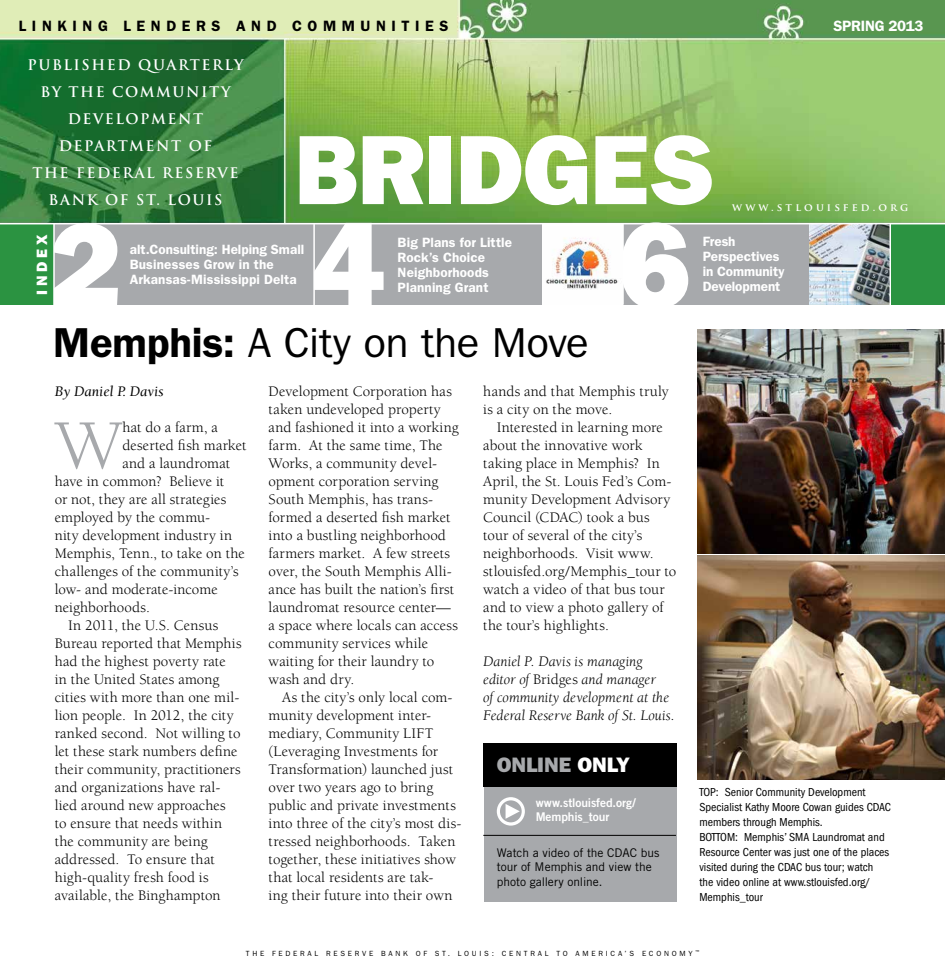
<style>
.page{position:relative;width:945px;height:972px;background:#fff}
.page>*{position:absolute;margin:0;border:0;box-sizing:border-box;transform-origin:0 0}
.t1{font:123px "ITC Franklin Gothic Std Hvy";color:#fff}
.t2{font:99px "ITC Franklin Gothic Std Hvy";color:#fff}
.t3{font:71.7px "Berkeley Std";color:#a7a9ac}
.t4{font:42px "ITC Franklin Gothic Std";letter-spacing:-.005em;color:#000}
.t5{font:21px "ITC Franklin Gothic Std Hvy";color:#a7a9ac}
.t6{font:15px/18px "Berkeley Std";letter-spacing:.005em;color:#000}
.t7{font:italic 15px/18px "Berkeley Std";color:#000}
.t8{font:600 15px "ITC Franklin Gothic Std";letter-spacing:.37em;color:#000}
.t9{font:italic 15px "Berkeley Std";color:#000}
.t10{font:600 15px "ITC Franklin Gothic Std";letter-spacing:-.02em;color:#fff}
.t11{font:15px "ITC Franklin Gothic Std Hvy";letter-spacing:.26em;color:#fff}
.t12{font:700 14.25px "Trajan Pro";letter-spacing:.11em;color:#fff}
.t13{font:600 13.5px/15px "ITC Franklin Gothic Std";letter-spacing:.005em;color:#fff}
.t14{font:condensed 12px/15px "ITC Franklin Gothic Std";color:#000}
.t15{font:12px/14.4px "Trade Gothic LT Std";color:#000}
.t16{font:12px/14.4px "Trade Gothic LT Std Bd 2";letter-spacing:-.005em;color:#fff}
.t17{font:700 10.5px "Trajan Pro";letter-spacing:.295em;color:#fff}
.t18{font:7.5px "ITC Franklin Gothic Std";letter-spacing:.37em;color:#000}
.s1{font-weight:600}
.s2{font-style:normal}
.s3{color:#fff}
</style>
<div class="page">
<img style="left:0;top:0;width:945px;height:223px">
<div style="left:40px;top:224px;width:851px;height:81px;background:#a7a9ac"></div>
<img style="left:542px;top:226px;width:80px;height:79px">
<img style="left:809px;top:225px;width:81px;height:80px">
<img style="left:698px;top:330px;width:247px;height:224px">
<img style="left:698px;top:556px;width:247px;height:224px">
<div style="left:483px;top:744px;width:193px;height:43px;background:#000"></div>
<div style="left:484px;top:787px;width:192px;height:115px;background:#a7a9ac"></div>
<hr style="left:483px;top:835px;width:193px;height:1px;background:#000">
<svg style="left:497px;top:797px;width:28px;height:29px"></svg>
<div style="left:0;top:224px;width:54px;height:81px;background:#2b9341"></div>
<div style="left:891px;top:224px;width:54px;height:81px;background:#2b9341"></div>
<hr style="left:890px;top:224px;width:1px;height:82px;background:#fff">
<hr style="left:53px;top:223px;width:2px;height:83px;background:#fff">
<hr style="left:622px;top:224px;width:2px;height:81px;background:#fff">
<hr style="left:313px;top:224px;width:2px;height:81px;background:#fff">
<p class="t8" style="left:19px;top:17px;width:431px">Linking Lenders And Communities</p>
<p class="t10" style="left:834px;top:17px;width:91px">spring 2013</p>
<p class="t12" style="left:27px;top:56px;width:218px">PUBLISHED QUARTERLY</p>
<p class="t12" style="left:40px;top:83px;width:192px">BY THE COMMUNITY</p>
<p class="t12" style="left:68px;top:110px;width:51px">Development</p>
<p class="t12" style="left:59px;top:137px;width:155px">DEPARTMENT OF</p>
<p class="t12" style="left:33px;top:164px;width:207px">THE FEDERAL RESERVE</p>
<p class="t12" style="left:49px;top:191px;width:175px">BANK OF ST. LOUIS</p>
<h2 class="t2" style="left:294px;top:112px;width:422px">BRIDGES</h2>
<p class="t17" style="left:732px;top:201px;width:178px">www.stlouisfed.org</p>
<h1 class="t1" style="left:49px;top:194px;width:75px">2</h1>
<h1 class="t1" style="left:312px;top:194px;width:75px">4</h1>
<p class="t11" style="left:33px;top:295px;width:62px;rotate:-90deg">INDEX</p>
<p class="t13" style="left:130px;top:242px;width:176px">alt.Consulting: Helping Small<br>Businesses Grow in the<br>Arkansas-Mississippi Delta</p>
<p class="t13" style="left:398px;top:235px;width:116px">Big Plans for Little<br>Rock’s Choice<br>Neighborhoods<br>Planning Grant</p>
<h1 class="t1" style="left:618px;top:194px;width:75px">6</h1>
<h3 class="t4" style="left:53px;top:318px;width:537px"><span class="s1">Memphis:</span> A CITY ON THE MOVE</h3>
<p class="t9" style="left:55px;top:383px;width:111px">By Daniel P. Davis</p>
<h3 class="t3" style="left:55px;top:407px;width:69px">W</h3>
<p class="t6" style="left:122px;top:419px;width:97px">hat do a farm, a</p>
<p class="t6" style="left:269px;top:383px;width:192px">Development Corporation has taken undeveloped property and fashioned it into a working farm. At the same time, The<br>Works, a community devel&shy;opment corporation serving<br>South Memphis, has trans&shy;formed a deserted fish market into a bustling neighborhood farmers market. A few streets over, the South Memphis Alli&shy;ance has built the nation’s first laundromat resource center— a space where locals can access community services while waiting for their laundry to wash and dry.</p>
<p class="t6" style="left:269px;top:689px;width:194px;text-indent:14px">As the city’s only local com&shy;munity development inter&shy;mediary, Community LIFT (Leveraging Investments for<br>Transformation) launched just over two years ago to bring public and private investments into three of the city’s most dis&shy;tressed neighborhoods. Taken together, these initiatives show that local residents are tak-<br>ing their future into their own</p>
<p class="t6" style="left:483px;top:383px;width:187px">hands and that Memphis truly is a city on the move.</p>
<p class="t6" style="left:483px;top:419px;width:195px;text-indent:14px">Interested in learning more about the innovative work taking place in Memphis? In<br>April, the St. Louis Fed’s Com&shy;munity Development Advisory<br>Council (CDAC) took a bus tour of several of the city’s neighborhoods. Visit www. stlouisfed.org/Memphis_tour to watch a video of that bus tour and to view a photo gallery of the tour’s highlights.</p>
<p class="t7" style="left:483px;top:653px;width:193px">Daniel P. Davis is managing editor of <span class="s2">Bridges</span> and manager<br>of community development at the<br>Federal Reserve Bank of St. Louis.</p>
<p class="t6" style="left:122px;top:437px;width:126px">deserted fish market</p>
<p class="t6" style="left:122px;top:455px;width:109px">and a laundromat</p>
<p class="t6" style="left:55px;top:473px;width:171px">have in common? Believe it</p>
<p class="t6" style="left:55px;top:491px;width:173px">or not, they are all strategies</p>
<p class="t6" style="left:55px;top:509px;width:157px">employed by the commu-</p>
<p class="t6" style="left:55px;top:527px;width:179px">nity development industry in</p>
<p class="t6" style="left:55px;top:545px;width:192px">Memphis, Tenn., to take on the</p>
<p class="t6" style="left:55px;top:563px;width:186px">challenges of the community’s</p>
<p class="t6" style="left:55px;top:581px;width:164px">low- and moderate-income</p>
<p class="t6" style="left:55px;top:599px;width:97px">neighborhoods.</p>
<p class="t6" style="left:68px;top:617px;width:152px">In 2011, the U.S. Census</p>
<p class="t6" style="left:55px;top:635px;width:188px">Bureau reported that Memphis</p>
<p class="t6" style="left:55px;top:653px;width:173px">had the highest poverty rate</p>
<p class="t6" style="left:55px;top:671px;width:166px">in the United States among</p>
<p class="t6" style="left:55px;top:689px;width:186px">cities with more than one mil-</p>
<p class="t6" style="left:55px;top:707px;width:180px">lion people. In 2012, the city</p>
<p class="t6" style="left:55px;top:725px;width:187px">ranked second. Not willing to</p>
<p class="t6" style="left:55px;top:743px;width:184px">let these stark numbers define</p>
<p class="t6" style="left:55px;top:761px;width:187px">their community, practitioners</p>
<p class="t6" style="left:55px;top:779px;width:167px">and organizations have ral-</p>
<p class="t6" style="left:55px;top:797px;width:173px">lied around new approaches</p>
<p class="t6" style="left:55px;top:815px;width:169px">to ensure that needs within</p>
<p class="t6" style="left:55px;top:833px;width:155px">the community are being</p>
<p class="t6" style="left:55px;top:851px;width:162px">addressed. To ensure that</p>
<p class="t6" style="left:55px;top:869px;width:155px">high-quality fresh food is</p>
<p class="t6" style="left:55px;top:887px;width:167px">available, the Binghampton</p>
<h3 class="t5" style="left:497px;top:752px;width:135px">ONLINE <span class="s3">ONLY</span></h3>
<p class="t16" style="left:536px;top:795px;width:102px">www.stlouisfed.org/<br>Memphis_tour</p>
<p class="t15" style="left:497px;top:845px;width:164px">Watch a video of the CDAC bus tour of Memphis and view the photo gallery online.</p>
<p class="t13" style="left:703px;top:234px;width:83px">Fresh<br>Perspectives in Community<br>Development</p>
<p class="t14" style="left:699px;top:785px;width:193px">TOP: Senior Community Development Specialist Kathy Moore Cowan guides CDAC members through Memphis.<br>BOTTOM: Memphis’ SMA Laundromat and Resource Center was just one of the places visited during the CDAC bus tour; watch<br>the video online at www.stlouisfed.org/ Memphis_tour</p>
<p class="t18" style="left:246px;top:949px;width:455px">THE FEDERAL R ESERVE BANK OF ST . LOUIS: CENTRAL TO AMERICA’S EC ONOMY <sup>™</sup></p>
</div>
